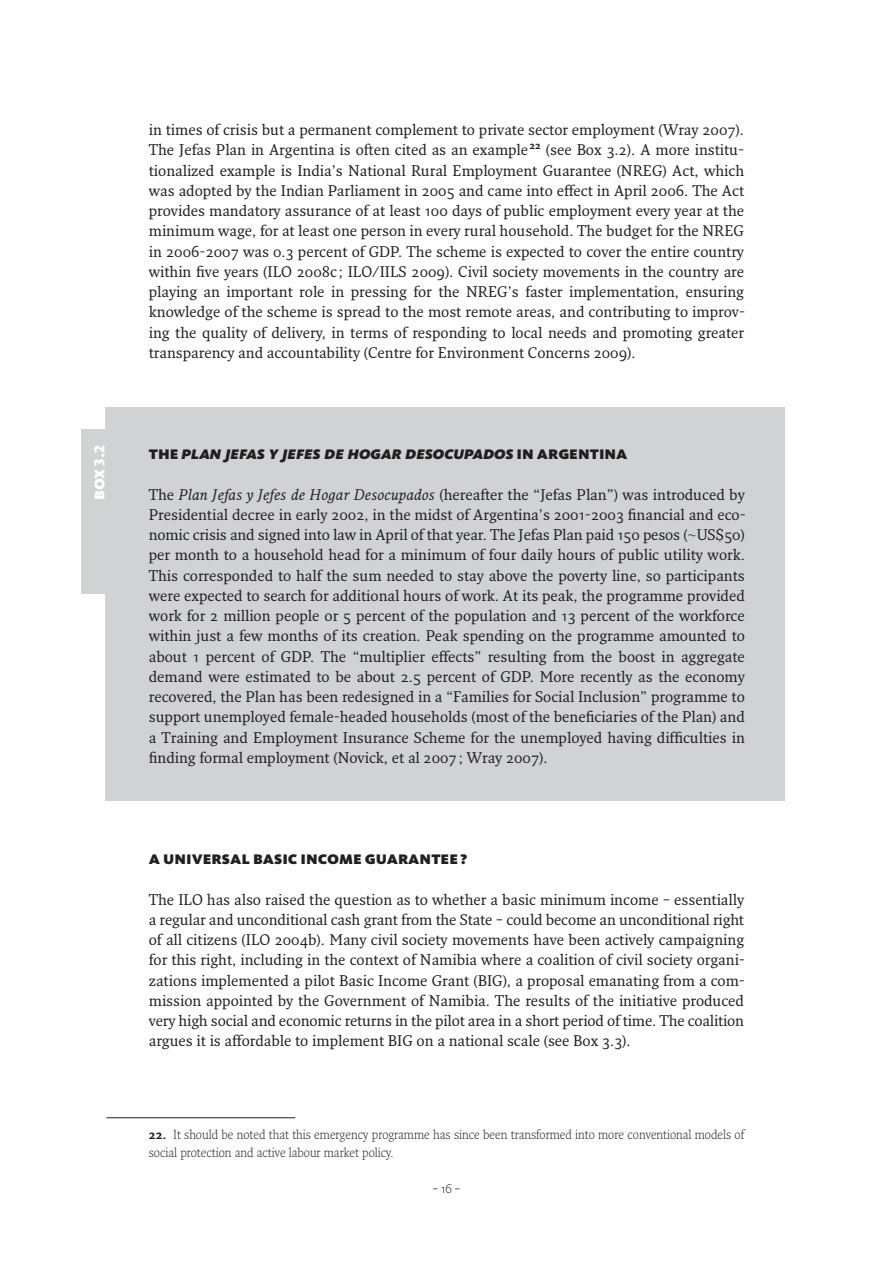
<style>
.page{position:relative;width:893px;height:1263px;background:#fff}
.page>*{position:absolute;margin:0;border:0;box-sizing:border-box;transform-origin:0 0}
.t1{font:18px "Kievit Black SC Italic";color:#231f20}
.t2{font:18px "Kievit Black SC";color:#231f20}
.t3{font:18px "Kievit Black SC";color:#fff}
.t4{font:15px/20.2px "Fresco";color:#231f20;text-align:justify}
.t5{font:300 12.75px/18px "Fresco";color:#231f20}
.t6{font:300 12px "Fresco Sans";color:#231f20}
.s1{font-size:15px}
.s2{font-family:"Kievit Black SC"}
.s3{font-style:italic}
.s4{font-weight:700}
</style>
<div class="page">
<div style="left:106px;top:408px;width:679px;height:393px;background:#d1d2d4"></div>
<div style="left:81px;top:430px;width:33px;height:164px;background:#d1d2d4"></div>
<hr style="left:106px;top:1117px;width:189px;height:1px;background:#231f20">
<p class="t3" style="left:87px;top:500px;width:56px;rotate:-90deg">box <span class="s1">3.2</span></p>
<p class="t4" style="left:149px;top:119px;width:598px">in times of crisis but a permanent complement to private sector employment (Wray 2007).<br>The Jefas Plan in Argentina is often cited as an example<sup>22</sup> (see Box 3.2). A more institu&shy;tionalized example is India’s National Rural Employment Guarantee (NREG) Act, which was adopted by the Indian Parliament in 2005 and came into effect in April 2006. The Act provides mandatory assurance of at least 100 days of public employment every year at the minimum wage, for at least one person in every rural household. The budget for the NREG in 2006-2007 was 0.3 percent of GDP. The scheme is expected to cover the entire country within five years (ILO 2008c ; ILO/IILS 2009). Civil society movements in the country are playing an important role in pressing for the NREG’s faster implementation, ensuring knowledge of the scheme is spread to the most remote areas, and contributing to improv&shy;ing the quality of delivery, in terms of responding to local needs and promoting greater transparency and accountability (Centre for Environment Concerns 2009).</p>
<p class="t1" style="left:149px;top:442px;width:480px"><span class="s2">the</span> plan jefas y jefes de hogar desocupados <span class="s2">in argentina</span></p>
<p class="t4" style="left:149px;top:484px;width:598px">The <span class="s3">Plan Jefas y Jefes de Hogar Desocupados</span> (hereafter the “Jefas Plan”) was introduced by Presidential decree in early 2002, in the midst of Argentina’s 2001-2003 financial and eco&shy;nomic crisis and signed into law in April of that year. The Jefas Plan paid 150 pesos (~US$50) per month to a household head for a minimum of four daily hours of public utility work.<br>This corresponded to half the sum needed to stay above the poverty line, so participants were expected to search for additional hours of work. At its peak, the programme provided work for 2 million people or 5 percent of the population and 13 percent of the workforce within just a few months of its creation. Peak spending on the programme amounted to about 1 percent of GDP. The “multiplier effects” resulting from the boost in aggregate demand were estimated to be about 2.5 percent of GDP. More recently as the economy recovered, the Plan has been redesigned in a “Families for Social Inclusion” programme to support unemployed female-headed households (most of the beneficiaries of the Plan) and a Training and Employment Insurance Scheme for the unemployed having difficulties in finding formal employment (Novick, et al 2007; Wray 2007).</p>
<p class="t2" style="left:149px;top:847px;width:320px">a universal basic income guarantee ?</p>
<p class="t4" style="left:149px;top:889px;width:598px">The ILO has also raised the question as to whether a basic minimum income – essentially a regular and unconditional cash grant from the State – could become an unconditional right of all citizens (ILO 2004b). Many civil society movements have been actively campaigning for this right, including in the context of Namibia where a coalition of civil society organi&shy;zations implemented a pilot Basic Income Grant (BIG), a proposal emanating from a com&shy;mission appointed by the Government of Namibia. The results of the initiative produced very high social and economic returns in the pilot area in a short period of time. The coalition argues it is affordable to implement BIG on a national scale (see Box 3.3).</p>
<p class="t5" style="left:149px;top:1125px;width:597px"><span class="s4">22.</span> It should be noted that this emergency programme has since been transformed into more conventional models of social protection and active labour market policy.</p>
<p class="t6" style="left:433px;top:1181px;width:29px">– 16 –</p>
</div>
